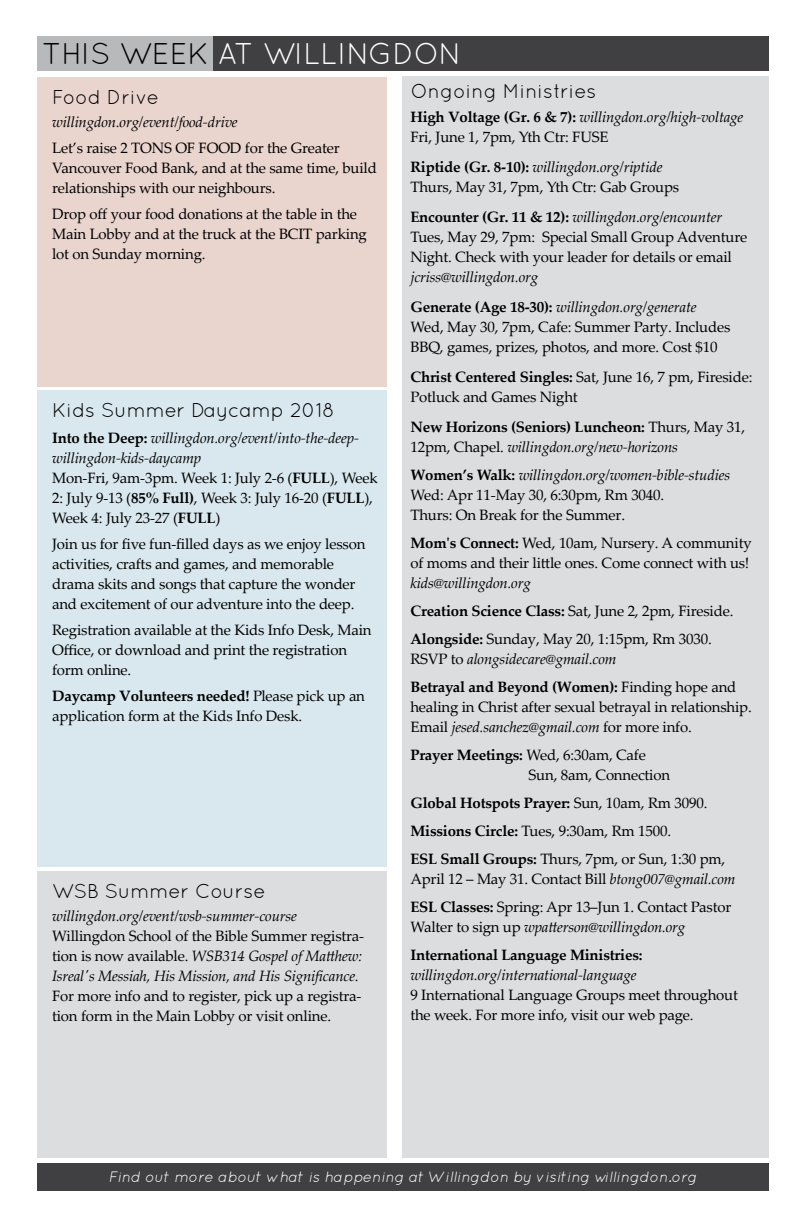
<style>
.page{position:relative;width:792px;height:1224px;background:#fff}
.page>*{position:absolute;margin:0;border:0;box-sizing:border-box;transform-origin:0 0}
.t1{font:30px "Quicksand";color:#fff}
.t2{font:20px "Quicksand";color:#000}
.t3{font:15px/20px "Palatino Linotype";letter-spacing:-.015em;color:#000}
.t4{font:italic 15px/20px "Palatino Linotype";letter-spacing:-.015em;color:#000}
.t5{font:700 15px/28px "Palatino Linotype";letter-spacing:-.015em;color:#000}
.t6{font:italic 15px "Quicksand";color:#fff}
.s1{color:#000}
.s2{font-weight:700}
.s3{font-style:italic}
.s4{font-style:normal}
.s5{font-weight:700;font-style:normal}
.s6{font-weight:400}
.s7{font-weight:400;font-style:italic}
</style>
<div class="page">
<div style="left:213px;top:36px;width:556px;height:35px;background:#404042"></div>
<div style="left:402px;top:77px;width:367px;height:1081px;background:#dcddde"></div>
<div style="left:37px;top:36px;width:176px;height:35px;background:#b7b9bb"></div>
<div style="left:37px;top:1163px;width:732px;height:27px;background:#404042"></div>
<div style="left:37px;top:77px;width:350px;height:309px;background:#ead4ce"></div>
<div style="left:37px;top:390px;width:350px;height:477px;background:#d9e8ef"></div>
<div style="left:37px;top:871px;width:350px;height:287px;background:#dcddde"></div>
<h1 class="t1" style="left:42px;top:37px;width:421px"><span class="s1">THIS WEEK</span> AT WILLINGDON</h1>
<h2 class="t2" style="left:52px;top:85px;width:108px">Food Drive</h2>
<p class="t4" style="left:52px;top:111px;width:187px">willingdon.org/event/food-drive</p>
<p class="t3" style="left:52px;top:137px;width:326px">Let’s raise 2 TONS OF FOOD for the Greater<br>Vancouver Food Bank, and at the same time, build relationships with our neighbours.</p>
<p class="t3" style="left:52px;top:203px;width:316px">Drop off your food donations at the table in the<br>Main Lobby and at the truck at the BCIT parking lot on Sunday morning.</p>
<h2 class="t2" style="left:52px;top:399px;width:285px">Kids Summer Daycamp 2018</h2>
<p class="t3" style="left:52px;top:427px;width:327px"><span class="s2">Into the Deep:</span> <span class="s3">willingdon.org/event/into-the-deep&shy;willingdon-kids-daycamp<br></span>Mon-Fri, 9am-3pm. Week 1: July 2-6 (<span class="s2">FULL</span>), Week 2: July 9-13 (<span class="s2">85% Full)</span>, Week 3: July 16-20 (<span class="s2">FULL</span>), Week 4: July 23-27 (<span class="s2">FULL</span>)</p>
<p class="t3" style="left:52px;top:533px;width:315px">Join us for five fun-filled days as we enjoy lesson activities, crafts and games, and memorable drama skits and songs that capture the wonder and excitement of our adventure into the deep.</p>
<p class="t3" style="left:52px;top:619px;width:321px">Registration available at the Kids Info Desk, Main<br>Office, or download and print the registration form online.</p>
<p class="t3" style="left:52px;top:685px;width:314px"><span class="s2">Daycamp Volunteers needed!</span> Please pick up an application form at the Kids Info Desk.</p>
<h2 class="t2" style="left:52px;top:880px;width:215px">WSB Summer Course</h2>
<p class="t4" style="left:52px;top:906px;width:246px">willingdon.org/event/wsb-summer-course</p>
<p class="t4" style="left:52px;top:926px;width:314px"><span class="s4">Willingdon School of the Bible Summer registra&shy;tion is now available.</span> WSB314 Gospel of Matthew:<br>Isreal's Messiah, His Mission, and His Significance.</p>
<p class="t3" style="left:52px;top:986px;width:311px">For more info and to register, pick up a registra&shy;tion form in the Main Lobby or visit online.</p>
<h2 class="t2" style="left:411px;top:79px;width:187px">Ongoing Ministries</h2>
<p class="t4" style="left:410px;top:106px;width:335px"><span class="s5">High Voltage (Gr. 6 &amp; 7):</span> willingdon.org/high-voltage<br><span class="s4">Fri, June 1, 7pm, Yth Ctr: FUSE</span></p>
<p class="t3" style="left:410px;top:156px;width:270px"><span class="s2">Riptide (Gr. 8-10):</span> <span class="s3">willingdon.org/riptide<br></span>Thurs, May 31, 7pm, Yth Ctr: Gab Groups</p>
<p class="t3" style="left:410px;top:206px;width:338px"><span class="s2">Encounter (Gr. 11 &amp; 12):</span> <span class="s3">willingdon.org/encounter<br></span>Tues, May 29, 7pm: Special Small Group Adventure<br>Night. Check with your leader for details or email</p>
<p class="t4" style="left:410px;top:261px;width:288px;line-height:30px">jcriss@willingdon.org<br><span class="s5">Generate (Age 18-30):</span> willingdon.org/generate</p>
<p class="t3" style="left:410px;top:316px;width:322px">Wed, May 30, 7pm, Cafe: Summer Party. Includes<br>BBQ, games, prizes, photos, and more. Cost $10</p>
<p class="t3" style="left:410px;top:366px;width:344px"><span class="s2">Christ Centered Singles:</span> Sat, June 16, 7 pm, Fireside:<br>Potluck and Games Night</p>
<p class="t5" style="left:410px;top:416px;width:336px;line-height:20px">New Horizons (Seniors) Luncheon: <span class="s6">Thurs, May 31,<br>12pm, Chapel.</span> <span class="s7">willingdon.org/new-horizons</span></p>
<p class="t3" style="left:410px;top:464px;width:321px"><span class="s2">Women’s Walk:</span> <span class="s3">willingdon.org/women-bible-studies<br></span>Wed: Apr 11-May 30, 6:30pm, Rm 3040.<br>Thurs: On Break for the Summer.</p>
<p class="t3" style="left:410px;top:532px;width:343px"><span class="s2">Mom's Connect:</span> Wed, 10am, Nursery. A community of moms and their little ones. Come connect with us!</p>
<p class="t3" style="left:410px;top:568px;width:325px;line-height:28px"><span class="s3">kids@willingdon.org<br></span><span class="s2">Creation Science Class:</span> Sat, June 2, 2pm, Fireside.<br><span class="s2">Alongside:</span> Sunday, May 20, 1:15pm, Rm 3030.</p>
<p class="t5" style="left:410px;top:644px;width:327px"><span class="s6">RSVP to</span> <span class="s7">alongsidecare@gmail.com<br></span>Betrayal and Beyond (Women): <span class="s6">Finding hope and</span></p>
<p class="t3" style="left:410px;top:696px;width:343px">healing in Christ after sexual betrayal in relationship.<br>Email <span class="s3">jesed.sanchez@gmail.com</span> for more info.</p>
<p class="t3" style="left:529px;top:744px;width:143px;text-indent:-118px"><span class="s2">Prayer Meetings:</span> Wed, 6:30am, Cafe<br>Sun, 8am, Connection</p>
<p class="t3" style="left:410px;top:788px;width:316px;line-height:28px"><span class="s2">Global Hotspots Prayer:</span> Sun, 10am, Rm 3090.<br><span class="s2">Missions Circle:</span> Tues, 9:30am, Rm 1500.<br><span class="s2">ESL Small Groups:</span> Thurs, 7pm, or Sun, 1:30 pm,</p>
<p class="t3" style="left:410px;top:864px;width:327px;line-height:28px">April 12 – May 31. Contact Bill <span class="s3">btong007@gmail.com<br></span><span class="s2">ESL Classes:</span> Spring: Apr 13–Jun 1. Contact Pastor</p>
<p class="t5" style="left:410px;top:912px;width:276px"><span class="s6">Walter to sign up</span> <span class="s7">wpatterson@willingdon.org<br></span>International Language Ministries:</p>
<p class="t4" style="left:410px;top:964px;width:228px">willingdon.org/international-language</p>
<p class="t3" style="left:410px;top:984px;width:329px">9 International Language Groups meet throughout the week. For more info, visit our web page.</p>
<p class="t6" style="left:108px;top:1168px;width:590px">Find out more about what is happening at Willingdon by visiting willingdon.org</p>
</div>
